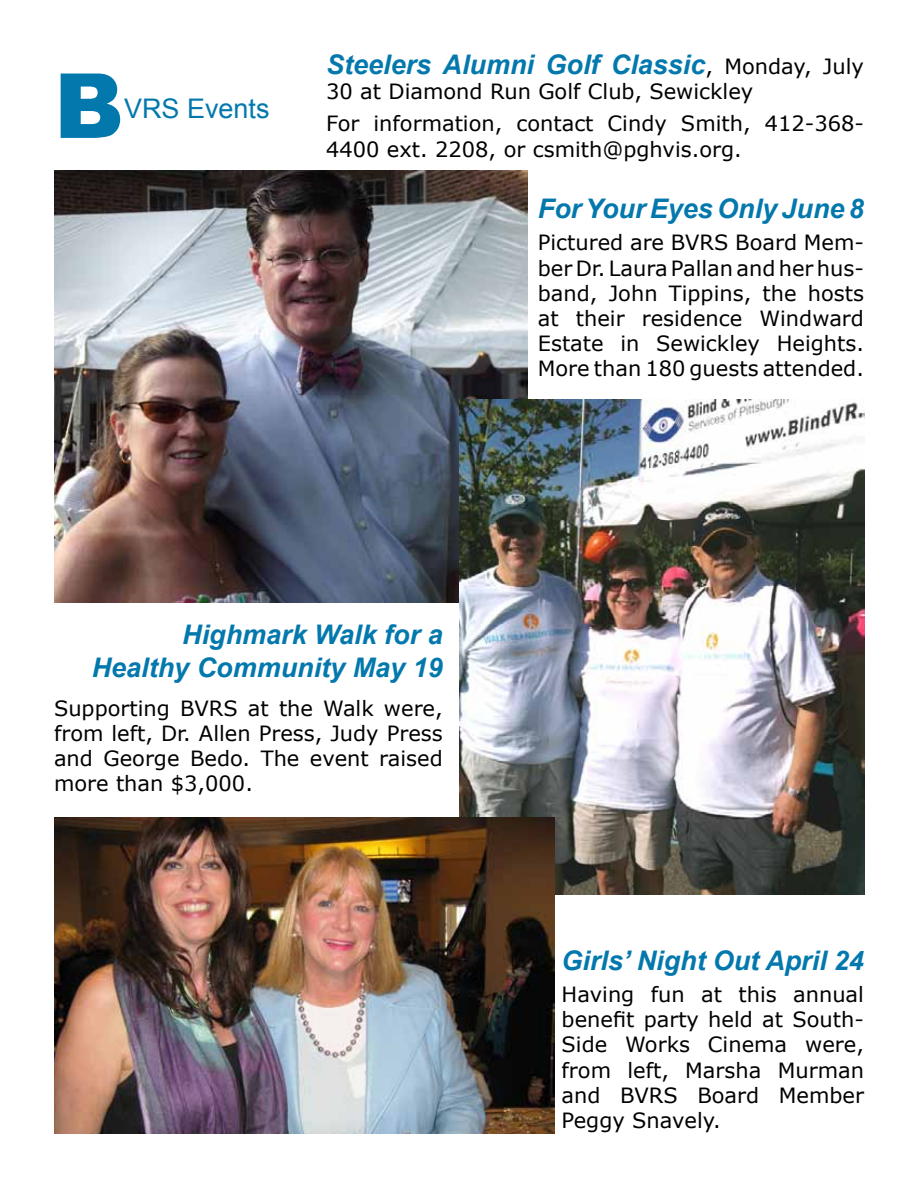
<style>
.page{position:relative;width:918px;height:1188px;background:#fff}
.page>*{position:absolute;margin:0;border:0;box-sizing:border-box;transform-origin:0 0}
.t1{font:900 90px "Arial";color:#0378ad}
.Paragraph_Style_text{font:italic 700 27px/32.4px "Arial";color:#0378ad;text-align:right}
.t2{font:27px "Arial";color:#0378ad}
.Paragraph_Style_text-2{font:21px/25.2px "Verdana";color:#000;text-align:justify}
.s1{font-family:"Verdana";font-weight:400;font-style:normal;font-size:21px;color:#000}
</style>
<div class="page">
<img style="left:54px;top:171px;width:473px;height:432px">
<img style="left:459px;top:400px;width:405px;height:494px">
<img style="left:54px;top:818px;width:501px;height:316px">
<p class="t1" style="left:54px;top:40px;width:72px">B</p>
<p class="t2" style="left:124px;top:91px;width:147px">VRS Events</p>
<p class="Paragraph_Style_text" style="left:326px;top:49px;width:539px">Steelers Alumni Golf Classic<span class="s1">, Monday, July</span></p>
<p class="Paragraph_Style_text-2" style="left:326px;top:79px;width:429px">30 at Diamond Run Golf Club, Sewickley</p>
<p class="Paragraph_Style_text-2" style="left:326px;top:111px;width:539px">For information, contact Cindy Smith, 412-368-<br>4400 ext. 2208, or csmith@pghvis.org.</p>
<p class="Paragraph_Style_text" style="left:538px;top:194px;width:328px">For Your Eyes Only June 8</p>
<p class="Paragraph_Style_text-2" style="left:538px;top:230px;width:328px">Pictured are BVRS Board Mem&shy;ber Dr. Laura Pallan and her hus&shy;band, John Tippins, the hosts at their residence Windward Estate in Sewickley Heights.<br>More than 180 guests attended.</p>
<p class="Paragraph_Style_text" style="left:92px;top:620px;width:353px">Highmark Walk for a<br>Healthy Community May 19</p>
<p class="Paragraph_Style_text-2" style="left:54px;top:695px;width:390px">Supporting BVRS at the Walk were, from left, Dr. Allen Press, Judy Press and George Bedo. The event raised more than $3,000.</p>
<p class="Paragraph_Style_text" style="left:562px;top:945px;width:304px">Girls’ Night Out April 24</p>
<p class="Paragraph_Style_text-2" style="left:562px;top:982px;width:304px">Having fun at this annual benefit party held at South-Side Works Cinema were, from left, Marsha Murman and BVRS Board Member Peggy Snavely.</p>
</div>
